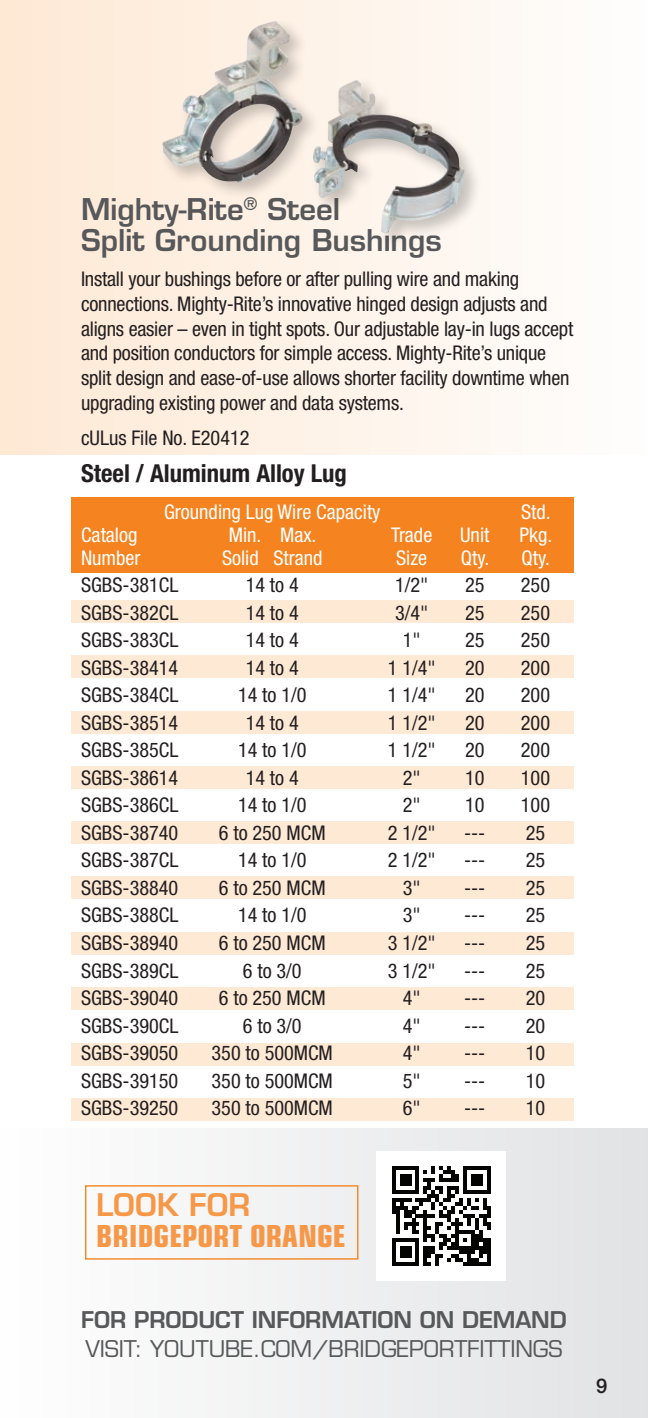
<style>
.page{position:relative;width:648px;height:1418px;background:#fff}
.page>*{position:absolute;margin:0;border:0;box-sizing:border-box;transform-origin:0 0}
.t1{font:700 condensed 30.38px/30.4px "Eurostile";color:#f79848}
.t2{font:600 29.25px/31.5px "Eurostile";color:#57585a}
.t3{font:700 condensed 24.75px "Helvetica Neue";color:#231f20}
.t4{font:22.5px "Eurostile";letter-spacing:-.005em;color:#57585a}
.t5{font:600 22.5px "Eurostile";letter-spacing:-.005em;color:#57585a}
.t6{font:condensed 20.25px/24.8px "Helvetica Neue";color:#231f20}
.t7{font:condensed 20.25px "Helvetica Neue";color:#fff}
.t8{font:500 20.25px "Helvetica Neue";color:#231f20}
.s1{font-weight:600;font-stretch:normal}
</style>
<div class="page">
<div style="left:0;top:1128px;width:648px;height:290px;background:linear-gradient(to right,#fefefe,#e2e3e4)"></div>
<div style="left:0;top:0;width:648px;height:454px;background:linear-gradient(to right,#fee9d4,#fefefd)"></div>
<div style="left:377px;top:1151px;width:129px;height:129px;background:#fff"></div>
<hr style="left:392px;top:1166px;width:4px;height:27px;background:#040503">
<hr style="left:392px;top:1197px;width:4px;height:16px;background:#040503">
<hr style="left:392px;top:1237px;width:4px;height:28px;background:#040503">
<svg style="left:396px;top:1166px;width:95px;height:99px"></svg>
<hr style="left:487px;top:1237px;width:4px;height:28px;background:#040503">
<div style="left:85px;top:1185px;width:273px;height:74px;border:1px solid #f58320"></div>
<div style="left:71px;top:987px;width:503px;height:23px;background:#fee9d5"></div>
<div style="left:71px;top:1097px;width:503px;height:23px;background:#fee9d5"></div>
<div style="left:71px;top:932px;width:503px;height:22px;background:#fee9d5"></div>
<div style="left:71px;top:1042px;width:503px;height:23px;background:#fee9d5"></div>
<div style="left:71px;top:876px;width:503px;height:23px;background:#fee9d5"></div>
<div style="left:71px;top:821px;width:503px;height:22px;background:#fee9d5"></div>
<div style="left:71px;top:766px;width:503px;height:23px;background:#fee9d5"></div>
<div style="left:71px;top:711px;width:503px;height:23px;background:#fee9d5"></div>
<div style="left:71px;top:655px;width:503px;height:23px;background:#fee9d5"></div>
<div style="left:71px;top:600px;width:503px;height:23px;background:#fee9d5"></div>
<div style="left:71px;top:497px;width:503px;height:75px;background:#f58320"></div>
<div style="left:159px;top:18px;width:324px;height:233px;background:#231f20;opacity:.25"></div>
<img style="left:163px;top:21px;width:190px;height:162px">
<p class="t2" style="left:81px;top:193px;width:362px">Mighty-Rite<sup>®</sup> Steel<br>Split Grounding Bushings</p>
<p class="t6" style="left:81px;top:266px;width:494px">Install your bushings before or after pulling wire and making connections. Mighty-Rite’s innovative hinged design adjusts and aligns easier – even in tight spots. Our adjustable lay-in lugs accept and position conductors for simple access. Mighty-Rite’s unique split design and ease-of-use allows shorter facility downtime when upgrading existing power and data systems.</p>
<p class="t6" style="left:81px;top:425px;width:170px">cULus File No. E20412</p>
<p class="t3" style="left:81px;top:458px;width:268px">Steel / Aluminum Alloy Lug</p>
<p class="t7" style="left:164px;top:500px;width:218px">Grounding Lug Wire Capacity</p>
<p class="t7" style="left:521px;top:500px;width:31px">Std.</p>
<p class="t7" style="left:81px;top:523px;width:58px">Catalog</p>
<p class="t7" style="left:229px;top:523px;width:89px">Min. Max.</p>
<p class="t7" style="left:391px;top:523px;width:43px">Trade</p>
<p class="t7" style="left:460px;top:523px;width:31px">Unit</p>
<p class="t7" style="left:519px;top:523px;width:34px">Pkg.</p>
<p class="t7" style="left:81px;top:545px;width:61px">Number</p>
<p class="t7" style="left:222px;top:545px;width:102px">Solid Strand</p>
<p class="t7" style="left:396px;top:545px;width:33px">Size</p>
<p class="t7" style="left:461px;top:545px;width:30px">Qty.</p>
<p class="t7" style="left:522px;top:545px;width:30px">Qty.</p>
<p class="t6" style="left:81px;top:572px;width:99px">SGBS-381CL</p>
<p class="t6" style="left:246px;top:572px;width:55px">14 to 4</p>
<p class="t6" style="left:395px;top:572px;width:35px">1/2"</p>
<p class="t6" style="left:465px;top:572px;width:21px">25</p>
<p class="t6" style="left:521px;top:572px;width:31px">250</p>
<p class="t6" style="left:81px;top:600px;width:99px">SGBS-382CL</p>
<p class="t6" style="left:246px;top:600px;width:55px">14 to 4</p>
<p class="t6" style="left:395px;top:600px;width:35px">3/4"</p>
<p class="t6" style="left:465px;top:600px;width:21px">25</p>
<p class="t6" style="left:521px;top:600px;width:31px">250</p>
<p class="t6" style="left:81px;top:627px;width:99px">SGBS-383CL</p>
<p class="t6" style="left:246px;top:627px;width:55px">14 to 4</p>
<p class="t6" style="left:403px;top:627px;width:19px">1"</p>
<p class="t6" style="left:465px;top:627px;width:21px">25</p>
<p class="t6" style="left:521px;top:627px;width:31px">250</p>
<p class="t6" style="left:81px;top:655px;width:99px">SGBS-38414</p>
<p class="t6" style="left:246px;top:655px;width:55px">14 to 4</p>
<p class="t6" style="left:388px;top:655px;width:49px">1 1/4"</p>
<p class="t6" style="left:465px;top:655px;width:21px">20</p>
<p class="t6" style="left:521px;top:655px;width:31px">200</p>
<p class="t6" style="left:81px;top:682px;width:99px">SGBS-384CL</p>
<p class="t6" style="left:238px;top:682px;width:70px">14 to 1/0</p>
<p class="t6" style="left:388px;top:682px;width:49px">1 1/4"</p>
<p class="t6" style="left:465px;top:682px;width:21px">20</p>
<p class="t6" style="left:521px;top:682px;width:31px">200</p>
<p class="t6" style="left:81px;top:710px;width:99px">SGBS-38514</p>
<p class="t6" style="left:246px;top:710px;width:55px">14 to 4</p>
<p class="t6" style="left:388px;top:710px;width:49px">1 1/2"</p>
<p class="t6" style="left:465px;top:710px;width:21px">20</p>
<p class="t6" style="left:521px;top:710px;width:31px">200</p>
<p class="t6" style="left:81px;top:737px;width:99px">SGBS-385CL</p>
<p class="t6" style="left:238px;top:737px;width:70px">14 to 1/0</p>
<p class="t6" style="left:388px;top:737px;width:49px">1 1/2"</p>
<p class="t6" style="left:465px;top:737px;width:21px">20</p>
<p class="t6" style="left:521px;top:737px;width:31px">200</p>
<p class="t6" style="left:81px;top:765px;width:99px">SGBS-38614</p>
<p class="t6" style="left:246px;top:765px;width:55px">14 to 4</p>
<p class="t6" style="left:403px;top:765px;width:19px">2"</p>
<p class="t6" style="left:465px;top:765px;width:21px">10</p>
<p class="t6" style="left:521px;top:765px;width:31px">100</p>
<p class="t6" style="left:81px;top:792px;width:99px">SGBS-386CL</p>
<p class="t6" style="left:238px;top:792px;width:70px">14 to 1/0</p>
<p class="t6" style="left:403px;top:792px;width:19px">2"</p>
<p class="t6" style="left:465px;top:792px;width:21px">10</p>
<p class="t6" style="left:521px;top:792px;width:31px">100</p>
<p class="t6" style="left:81px;top:820px;width:99px">SGBS-38740</p>
<p class="t6" style="left:219px;top:820px;width:108px">6 to 250 MCM</p>
<p class="t6" style="left:388px;top:820px;width:49px">2 1/2"</p>
<p class="t6" style="left:464px;top:820px;width:23px">---</p>
<p class="t6" style="left:526px;top:820px;width:21px">25</p>
<p class="t6" style="left:81px;top:847px;width:99px">SGBS-387CL</p>
<p class="t6" style="left:238px;top:847px;width:70px">14 to 1/0</p>
<p class="t6" style="left:388px;top:847px;width:49px">2 1/2"</p>
<p class="t6" style="left:464px;top:847px;width:23px">---</p>
<p class="t6" style="left:526px;top:847px;width:21px">25</p>
<p class="t6" style="left:81px;top:875px;width:99px">SGBS-38840</p>
<p class="t6" style="left:219px;top:875px;width:108px">6 to 250 MCM</p>
<p class="t6" style="left:403px;top:875px;width:19px">3"</p>
<p class="t6" style="left:464px;top:875px;width:23px">---</p>
<p class="t6" style="left:526px;top:875px;width:21px">25</p>
<p class="t6" style="left:81px;top:902px;width:99px">SGBS-388CL</p>
<p class="t6" style="left:238px;top:902px;width:70px">14 to 1/0</p>
<p class="t6" style="left:403px;top:902px;width:19px">3"</p>
<p class="t6" style="left:464px;top:902px;width:23px">---</p>
<p class="t6" style="left:526px;top:902px;width:21px">25</p>
<p class="t6" style="left:81px;top:930px;width:99px">SGBS-38940</p>
<p class="t6" style="left:219px;top:930px;width:108px">6 to 250 MCM</p>
<p class="t6" style="left:388px;top:930px;width:49px">3 1/2"</p>
<p class="t6" style="left:464px;top:930px;width:23px">---</p>
<p class="t6" style="left:526px;top:930px;width:21px">25</p>
<p class="t6" style="left:81px;top:957px;width:99px">SGBS-389CL</p>
<p class="t6" style="left:243px;top:957px;width:60px">6 to 3/0</p>
<p class="t6" style="left:388px;top:957px;width:49px">3 1/2"</p>
<p class="t6" style="left:464px;top:957px;width:23px">---</p>
<p class="t6" style="left:526px;top:957px;width:21px">25</p>
<p class="t6" style="left:81px;top:985px;width:99px">SGBS-39040</p>
<p class="t6" style="left:219px;top:985px;width:108px">6 to 250 MCM</p>
<p class="t6" style="left:403px;top:985px;width:19px">4"</p>
<p class="t6" style="left:464px;top:985px;width:23px">---</p>
<p class="t6" style="left:526px;top:985px;width:21px">20</p>
<p class="t6" style="left:81px;top:1013px;width:99px">SGBS-390CL</p>
<p class="t6" style="left:243px;top:1013px;width:60px">6 to 3/0</p>
<p class="t6" style="left:403px;top:1013px;width:19px">4"</p>
<p class="t6" style="left:464px;top:1013px;width:23px">---</p>
<p class="t6" style="left:526px;top:1013px;width:21px">20</p>
<p class="t6" style="left:81px;top:1040px;width:99px">SGBS-39050</p>
<p class="t6" style="left:212px;top:1040px;width:123px">350 to 500MCM</p>
<p class="t6" style="left:403px;top:1040px;width:19px">4"</p>
<p class="t6" style="left:464px;top:1040px;width:23px">---</p>
<p class="t6" style="left:526px;top:1040px;width:21px">10</p>
<p class="t6" style="left:81px;top:1068px;width:99px">SGBS-39150</p>
<p class="t6" style="left:212px;top:1068px;width:123px">350 to 500MCM</p>
<p class="t6" style="left:403px;top:1068px;width:19px">5"</p>
<p class="t6" style="left:464px;top:1068px;width:23px">---</p>
<p class="t6" style="left:526px;top:1068px;width:21px">10</p>
<p class="t6" style="left:81px;top:1095px;width:99px">SGBS-39250</p>
<p class="t6" style="left:212px;top:1095px;width:123px">350 to 500MCM</p>
<p class="t6" style="left:403px;top:1095px;width:19px">6"</p>
<p class="t6" style="left:464px;top:1095px;width:23px">---</p>
<p class="t6" style="left:526px;top:1095px;width:21px">10</p>
<p class="t1" style="left:96px;top:1190px;width:251px"><span class="s1">LOOK FOR<br></span>BRIDGEPORT ORANGE</p>
<p class="t5" style="left:81px;top:1305px;width:487px">FOR PRODUCT INFORMATION ON DEMAND</p>
<p class="t4" style="left:85px;top:1335px;width:479px">VISIT: YOUTUBE.COM/BRIDGEPORTFITTINGS</p>
<p class="t8" style="left:596px;top:1373px;width:13px">9</p>
</div>
